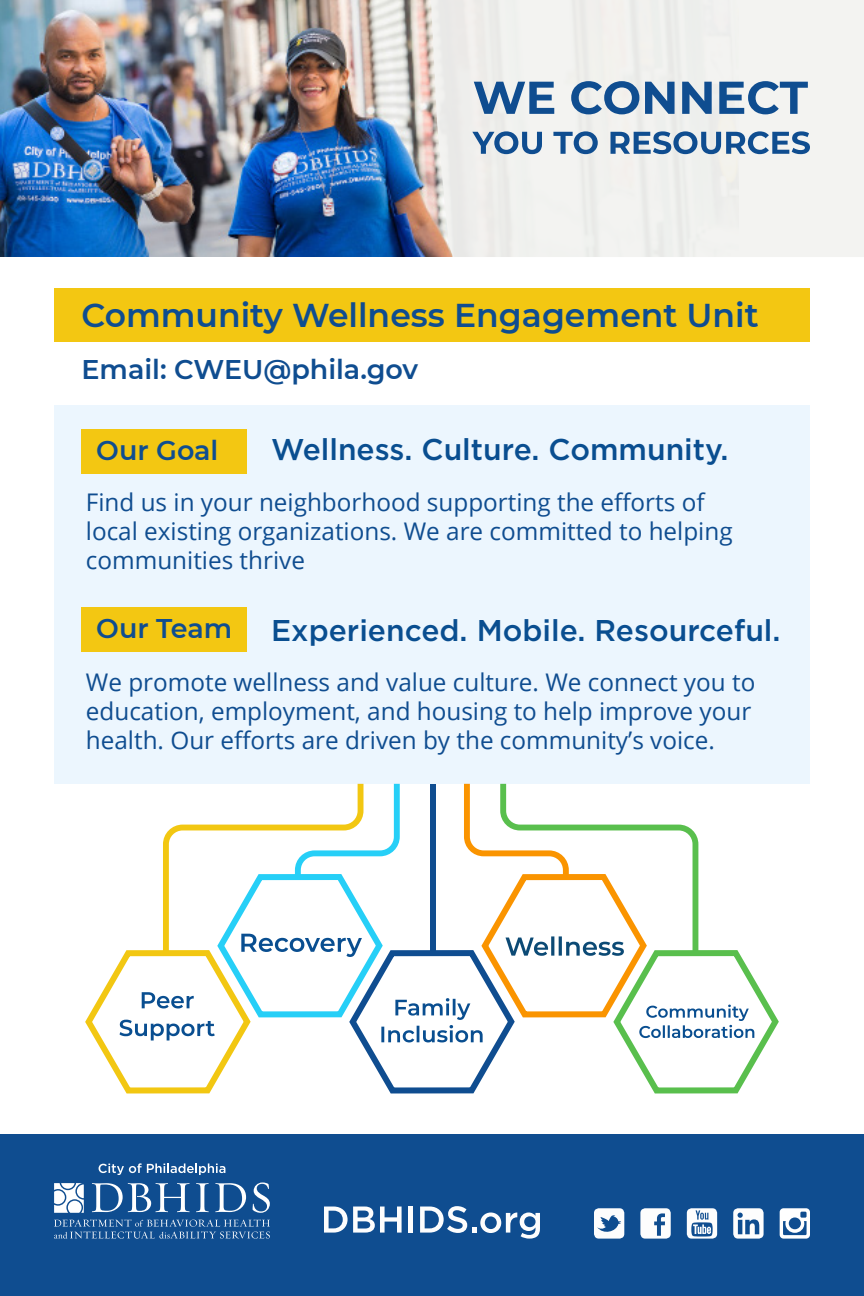
<style>
.page{position:relative;width:864px;height:1296px;background:#fff}
.page>*{position:absolute;margin:0;border:0;box-sizing:border-box;transform-origin:0 0}
.t1{font:600 33px "Montserrat";color:#0f4d90}
.t2{font:500 30px "Gotham";color:#094e90}
.t3{font:600 27px "Montserrat";color:#0f4d90}
.t4{font:24.3px/29.1px "Open Sans";color:#0f4d90}
</style>
<div class="page">
<div style="left:54px;top:288px;width:756px;height:54px;background:#f3c712"></div>
<img style="left:0;top:0;width:430px;height:256px">
<svg style="left:430px;top:0;width:434px;height:257px;fill:#f2f2f0"></svg>
<svg style="left:85px;top:784px;width:694px;height:310px"></svg>
<div style="left:54px;top:405px;width:756px;height:379px;background:#ecf6fe"></div>
<div style="left:0;top:1134px;width:864px;height:162px;background:#0f4d90"></div>
<div style="left:82px;top:430px;width:165px;height:44px;background:#f3c712"></div>
<svg style="left:324px;top:1207px;width:78px;height:26px"></svg>
<hr style="left:409px;top:1207px;width:4px;height:26px;background:#fdfdfd">
<svg style="left:420px;top:1206px;width:120px;height:33px"></svg>
<svg style="left:640px;top:1208px;width:31px;height:31px"></svg>
<svg style="left:594px;top:1208px;width:30px;height:31px"></svg>
<svg style="left:687px;top:1208px;width:30px;height:31px"></svg>
<svg style="left:733px;top:1208px;width:31px;height:31px"></svg>
<svg style="left:780px;top:1208px;width:30px;height:31px"></svg>
<div style="left:82px;top:608px;width:165px;height:44px;background:#f3c712"></div>
<svg style="left:54px;top:1183px;width:30px;height:30px"></svg>
<svg style="left:92px;top:1183px;width:98px;height:29px"></svg>
<svg style="left:196px;top:1183px;width:13px;height:29px"></svg>
<svg style="left:215px;top:1183px;width:31px;height:29px"></svg>
<svg style="left:252px;top:1182px;width:18px;height:31px"></svg>
<svg style="left:54px;top:1219px;width:216px;height:20px"></svg>
<svg style="left:99px;top:1164px;width:25px;height:11px"></svg>
<svg style="left:130px;top:1163px;width:95px;height:12px"></svg>
<svg style="left:472px;top:131px;width:338px;height:23px"></svg>
<svg style="left:474px;top:81px;width:334px;height:33px"></svg>
<p class="t1" style="left:82px;top:291px;width:679px">Community Wellness Engagement Unit</p>
<p class="t3" style="left:82px;top:350px;width:338px">Email: CWEU@phila.gov</p>
<p class="t3" style="left:96px;top:431px;width:124px">Our Goal</p>
<p class="t2" style="left:271px;top:430px;width:459px">Wellness. Culture. Community.</p>
<p class="t4" style="left:86px;top:487px;width:648px">Find us in your neighborhood supporting the efforts of local existing organizations. We are committed to helping communities thrive</p>
<p class="t3" style="left:96px;top:609px;width:137px">Our Team</p>
<p class="t2" style="left:271px;top:611px;width:511px">Experienced. Mobile. Resourceful.</p>
<p class="t4" style="left:86px;top:667px;width:671px">We promote wellness and value culture. We connect you to education, employment, and housing to help improve your health. Our efforts are driven by the community’s voice.</p>
</div>
